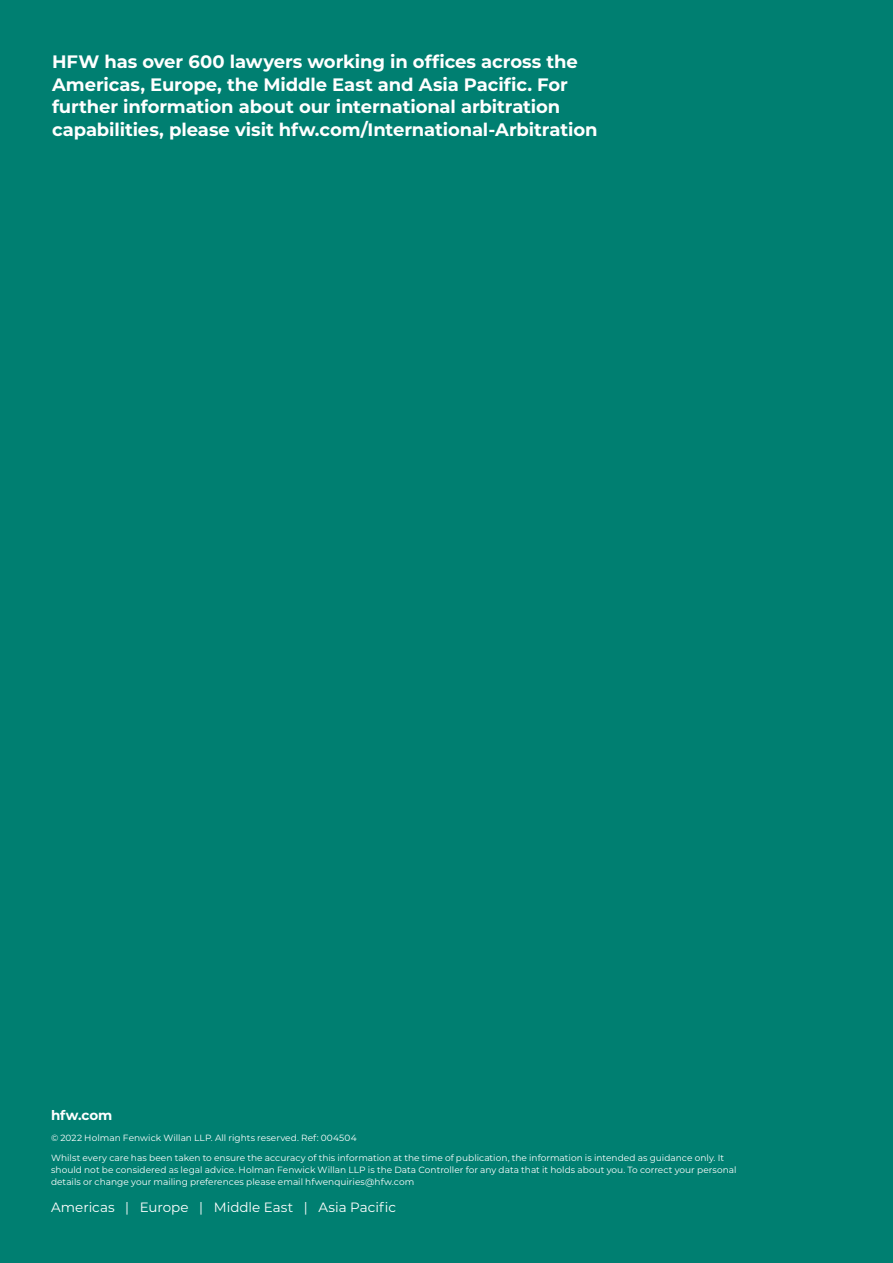
<style>
.page{position:relative;width:893px;height:1263px;background:#007f71}
.page>*{position:absolute;margin:0;border:0;box-sizing:border-box;transform-origin:0 0}
.t1{font:700 18px/22.5px "Montserrat";letter-spacing:-.005em;color:#fff}
.t2{font:13.5px "Montserrat";color:#fff}
.t3{font:700 13.5px "Montserrat";letter-spacing:-.005em;color:#fff}
.t4{font:9px/12px "Montserrat";letter-spacing:.005em;color:#fff}
</style>
<div class="page">
<h1 class="t1" style="left:52px;top:50px;width:547px">HFW has over 600 lawyers working in offices across the Americas, Europe, the Middle East and Asia Pacific. For further information about our international arbitration capabilities, please visit hfw.com/International-Arbitration</h1>
<h2 class="t3" style="left:51px;top:1106px;width:63px">hfw.com</h2>
<p class="t4" style="left:51px;top:1131px;width:307px">© 2022 Holman Fenwick Willan LLP. All rights reserved. Ref: 004504</p>
<p class="t4" style="left:51px;top:1152px;width:687px">Whilst every care has been taken to ensure the accuracy of this information at the time of publication, the information is intended as guidance only. It should not be considered as legal advice. Holman Fenwick Willan LLP is the Data Controller for any data that it holds about you. To correct your personal details or change your mailing preferences please email hfwenquiries@hfw.com</p>
<h2 class="t2" style="left:51px;top:1198px;width:347px">Americas | Europe | Middle East | Asia Pacific</h2>
</div>
